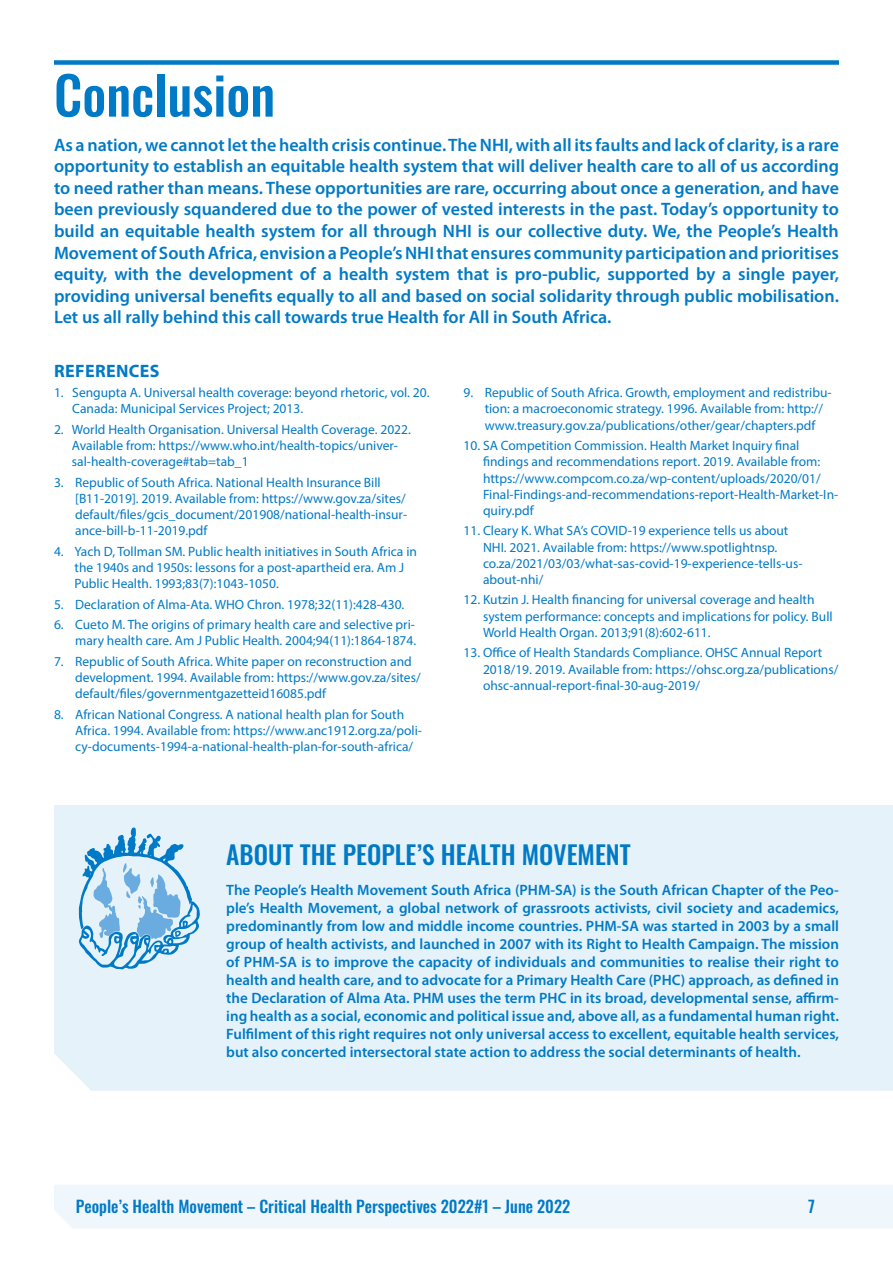
<style>
.page{position:relative;width:893px;height:1263px;background:#fff}
.page>*{position:absolute;margin:0;border:0;box-sizing:border-box;transform-origin:0 0}
.t1{font:500 52.5px "Oswald";color:#007ac6}
.t2{font:500 25.5px "Oswald";color:#007ac6}
.t3{font:600 18px/21.6px "Myriad Pro";color:#007ac6;text-align:justify}
.t4{font:700 18px "Myriad Pro";letter-spacing:.02em;color:#007ac6}
.t5{font:500 16.35px "Oswald";color:#007ac6}
.t6{font:600 15px/18px "Myriad Pro";color:#007ac6;text-align:justify}
.t7{font:13.5px/16.2px "Myriad Pro";color:#007ac6}
</style>
<div class="page">
<div style="left:54px;top:1185px;width:839px;height:43px;background:#f0f7fc"></div>
<div style="left:54px;top:60px;width:785px;height:5px;background:#007ac6"></div>
<div style="left:54px;top:805px;width:839px;height:286px;background:#e6f2f9"></div>
<svg style="left:79px;top:827px;width:121px;height:142px;background:#a9d1eb"></svg>
<h1 class="t1" style="left:54px;top:68px;width:223px">Conclusion</h1>
<p class="t3" style="left:54px;top:133px;width:786px">As a nation, we cannot let the health crisis continue. The NHI, with all its faults and lack of clarity, is a rare opportunity to establish an equitable health system that will deliver health care to all of us according to need rather than means. These opportunities are rare, occurring about once a generation, and have been previously squandered due to the power of vested interests in the past. Today’s opportunity to build an equitable health system for all through NHI is our collective duty. We, the People’s Health Movement of South Africa, envision a People’s NHI that ensures community participation and prioritises equity, with the development of a health system that is pro-public, supported by a single payer, providing universal benefits equally to all and based on social solidarity through public mobilisation.<br>Let us all rally behind this call towards true Health for All in South Africa.</p>
<h3 class="t4" style="left:54px;top:359px;width:107px">REFERENCES</h3>
<p class="t7" style="left:72px;top:384px;width:359px;text-indent:-18px">1. Sengupta A. Universal health coverage: beyond rhetoric, vol. 20.<br>Canada: Municipal Services Project; 2013.</p>
<p class="t7" style="left:72px;top:421px;width:341px;text-indent:-18px">2. World Health Organisation. Universal Health Coverage. 2022.<br>Available from: https://www.who.int/health-topics/univer&shy;sal-health-coverage#tab=tab_1</p>
<p class="t7" style="left:75px;top:474px;width:333px;text-indent:-21px">3. Republic of South Africa. National Health Insurance Bill [B11-2019]. 2019. Available from: https://www.gov.za/sites/ default/files/gcis_document/201908/national-health-insur&shy;ance-bill-b-11-2019.pdf</p>
<p class="t7" style="left:75px;top:543px;width:344px;text-indent:-21px">4. Yach D, Tollman SM. Public health initiatives in South Africa in the 1940s and 1950s: lessons for a post-apartheid era. Am J<br>Public Health. 1993;83(7):1043-1050.</p>
<p class="t7" style="left:54px;top:596px;width:352px">5. Declaration of Alma-Ata. WHO Chron. 1978;32(11):428-430.</p>
<p class="t7" style="left:54px;top:616px;width:364px;text-align:right">6. Cueto M. The origins of primary health care and selective pri&shy;mary health care. Am J Public Health. 2004;94(11):1864-1874.</p>
<p class="t7" style="left:75px;top:653px;width:347px;text-indent:-21px">7. Republic of South Africa. White paper on reconstruction and development. 1994. Available from: https://www.gov.za/sites/ default/files/governmentgazetteid16085.pdf</p>
<p class="t7" style="left:75px;top:706px;width:348px;text-indent:-21px">8. African National Congress. A national health plan for South<br>Africa. 1994. Available from: https://www.anc1912.org.za/poli&shy;cy-documents-1994-a-national-health-plan-for-south-africa/</p>
<p class="t7" style="left:485px;top:384px;width:348px;text-indent:-21px">9. Republic of South Africa. Growth, employment and redistribu&shy;tion: a macroeconomic strategy. 1996. Available from: http:// www.treasury.gov.za/publications/other/gear/chapters.pdf</p>
<p class="t7" style="left:483px;top:437px;width:357px;text-indent:-20px">10. SA Competition Commission. Health Market Inquiry final findings and recommendations report. 2019. Available from: https://www.compcom.co.za/wp-content/uploads/2020/01/ Final-Findings-and-recommendations-report-Health-Market-In&shy;quiry.pdf</p>
<p class="t7" style="left:483px;top:522px;width:321px;text-indent:-20px">11. Cleary K. What SA’s COVID-19 experience tells us about NHI. 2021. Available from: https://www.spotlightnsp. co.za/2021/03/03/what-sas-covid-19-experience-tells-us&shy;about-nhi/</p>
<p class="t7" style="left:483px;top:592px;width:351px;text-indent:-20px">12. Kutzin J. Health financing for universal coverage and health system performance: concepts and implications for policy. Bull<br>World Health Organ. 2013;91(8):602-611.</p>
<p class="t7" style="left:483px;top:644px;width:357px;text-indent:-20px">13. Office of Health Standards Compliance. OHSC Annual Report<br>2018/19. 2019. Available from: https://ohsc.org.za/publications/ ohsc-annual-report-final-30-aug-2019/</p>
<h2 class="t2" style="left:226px;top:841px;width:406px">ABOUT THE PEOPLE’S HEALTH MOVEMENT</h2>
<p class="t6" style="left:226px;top:881px;width:614px">The People’s Health Movement South Africa (PHM-SA) is the South African Chapter of the Peo&shy;ple’s Health Movement, a global network of grassroots activists, civil society and academics, predominantly from low and middle income countries. PHM-SA was started in 2003 by a small group of health activists, and launched in 2007 with its Right to Health Campaign. The mission of PHM-SA is to improve the capacity of individuals and communities to realise their right to health and health care, and to advocate for a Primary Health Care (PHC) approach, as defined in the Declaration of Alma Ata. PHM uses the term PHC in its broad, developmental sense, affirm&shy;ing health as a social, economic and political issue and, above all, as a fundamental human right.<br>Fulfilment of this right requires not only universal access to excellent, equitable health services, but also concerted intersectoral state action to address the social determinants of health.</p>
<p class="t5" style="left:76px;top:1198px;width:496px">People’s Health Movement – Critical Health Perspectives 2022#1 – June 2022</p>
<p class="t5" style="left:808px;top:1198px;width:8px">7</p>
</div>
